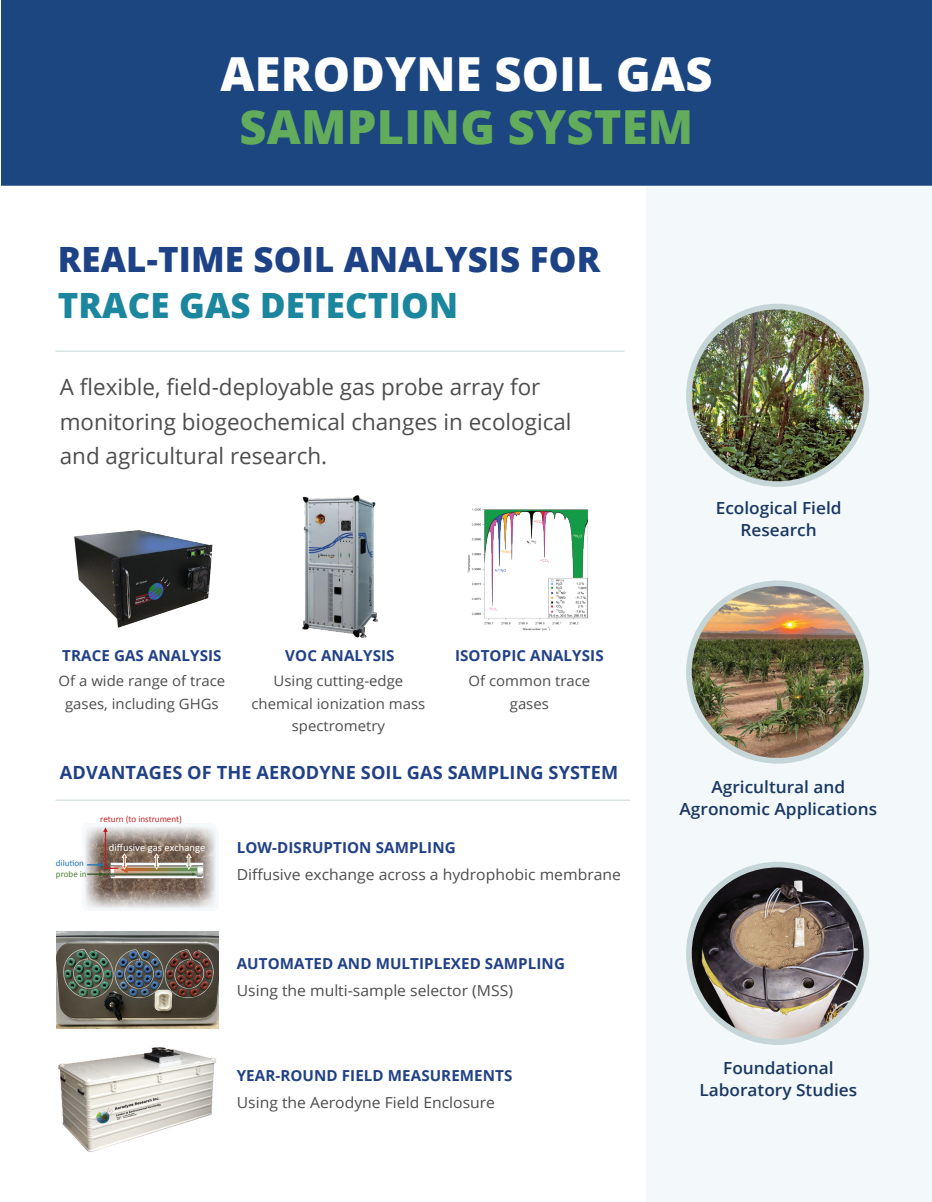
<style>
.page{position:relative;width:932px;height:1202px;background:#fff}
.page>*{position:absolute;margin:0;border:0;box-sizing:border-box;transform-origin:0 0}
.t1{font:800 46.95px "Open Sans";letter-spacing:.005em;color:#fff}
.t2{font:800 46.95px "Open Sans";letter-spacing:.005em;color:#63ac5b}
.t3{font:800 34.8px "Open Sans";letter-spacing:.005em;color:#1e4286}
.t4{font:800 34.8px "Open Sans";letter-spacing:.005em;color:#1b869e}
.t5{font:22.35px/34.8px "Open Sans";color:#4d4d4d}
.t6{font:700 18.15px "Open Sans";letter-spacing:.005em;color:#214187}
.t7{font:600 16.65px/21.9px "Open Sans";color:#1a3762;text-align:center;scale:1.04 1}
.t8{font:700 15.15px "Open Sans";letter-spacing:.005em;color:#214187}
.t9{font:15.15px "Open Sans";color:#4d4d4d;scale:1.04 1}
.t10{font:14.4px/22.6px "Open Sans";color:#4d4d4d;text-align:center;scale:1.04 1}
.t11{font:10.65px "Calibri";color:#fff}
.t12{font:9.15px "Calibri";color:#c02025}
.t13{font:9.15px "Calibri";letter-spacing:-.005em;color:#2375b7}
.t14{font:9.15px "Calibri";letter-spacing:-.005em;color:#52823b}
</style>
<div class="page">
<div style="left:646px;top:0;width:286px;height:1202px;background:#f3f9fb"></div>
<hr style="left:55px;top:351px;width:569px;height:1px;background:#c6d6d8">
<hr style="left:55px;top:799px;width:575px;height:1px;background:#c6d6d8">
<img style="left:302px;top:495px;width:77px;height:143px">
<img style="left:467px;top:508px;width:121px;height:122px">
<img style="left:74px;top:530px;width:138px;height:98px">
<div style="left:686px;top:580px;width:183px;height:183px;background:#c6d6d8;border-radius:50%"></div>
<img style="left:691px;top:586px;width:172px;height:172px;border-radius:85px">
<div style="left:686px;top:861px;width:183px;height:184px;background:#c6d6d8;border-radius:50%"></div>
<img style="left:691px;top:867px;width:172px;height:172px;border-radius:86px">
<div style="left:686px;top:304px;width:183px;height:183px;background:#c6d6d8;border-radius:50%"></div>
<img style="left:691px;top:309px;width:172px;height:172px;border-radius:86px">
<img style="left:114px;top:879px;width:67px;height:30px">
<img style="left:85px;top:860px;width:29px;height:49px">
<img style="left:181px;top:860px;width:35px;height:49px">
<img style="left:85px;top:826px;width:131px;height:34px">
<img style="left:110px;top:860px;width:93px;height:19px">
<svg style="left:87px;top:827px;width:115px;height:50px;background:#a09285"></svg>
<img style="left:58px;top:1047px;width:158px;height:105px">
<div style="left:1px;top:0;width:931px;height:186px;background:#1c4680"></div>
<img style="left:56px;top:931px;width:162px;height:97px">
<h1 class="t1" style="left:220px;top:38px;width:493px">AERODYNE SOIL GAS</h1>
<h1 class="t2" style="left:239px;top:92px;width:455px">SAMPLING SYSTEM</h1>
<h2 class="t3" style="left:58px;top:233px;width:544px">REAL-TIME SOIL ANALYSIS FOR</h2>
<h2 class="t4" style="left:58px;top:279px;width:402px">TRACE GAS DETECTION</h2>
<h3 class="t5" style="left:60px;top:368px;width:513px">A flexible, field-deployable gas probe array for monitoring biogeochemical changes in ecological and agricultural research.</h3>
<p class="t8" style="left:62px;top:644px;width:161px">TRACE GAS ANALYSIS</p>
<p class="t10" style="left:59px;top:669px;width:162px">Of a wide range of trace gases, including GHGs</p>
<p class="t8" style="left:285px;top:644px;width:111px">VOC ANALYSIS</p>
<p class="t10" style="left:251px;top:669px;width:169px">Using cutting-edge chemical ionization mass spectrometry</p>
<p class="t8" style="left:455px;top:644px;width:150px">ISOTOPIC ANALYSIS</p>
<p class="t10" style="left:468px;top:669px;width:118px">Of common trace gases</p>
<p class="t6" style="left:60px;top:759px;width:560px">ADVANTAGES OF THE AERODYNE SOIL GAS SAMPLING SYSTEM</p>
<p class="t13" style="left:56px;top:856px;width:30px">dilution</p>
<p class="t14" style="left:56px;top:867px;width:32px">probe in</p>
<p class="t12" style="left:100px;top:812px;width:83px">return (to instrument)</p>
<p class="t11" style="left:109px;top:840px;width:98px">diffusive gas exchange</p>
<p class="t8" style="left:237px;top:836px;width:220px">LOW-DISRUPTION SAMPLING</p>
<p class="t9" style="left:237px;top:864px;width:371px">Diffusive exchange across a hydrophobic membrane</p>
<p class="t8" style="left:237px;top:953px;width:330px">AUTOMATED AND MULTIPLEXED SAMPLING</p>
<p class="t9" style="left:237px;top:980px;width:267px">Using the multi-sample selector (MSS)</p>
<p class="t8" style="left:237px;top:1065px;width:277px">YEAR-ROUND FIELD MEASUREMENTS</p>
<p class="t9" style="left:237px;top:1092px;width:250px">Using the Aerodyne Field Enclosure</p>
<p class="t7" style="left:715px;top:497px;width:123px">Ecological Field<br>Research</p>
<p class="t7" style="left:679px;top:775px;width:191px">Agricultural and<br>Agronomic Applications</p>
<p class="t7" style="left:699px;top:1056px;width:153px">Foundational<br>Laboratory Studies</p>
</div>
